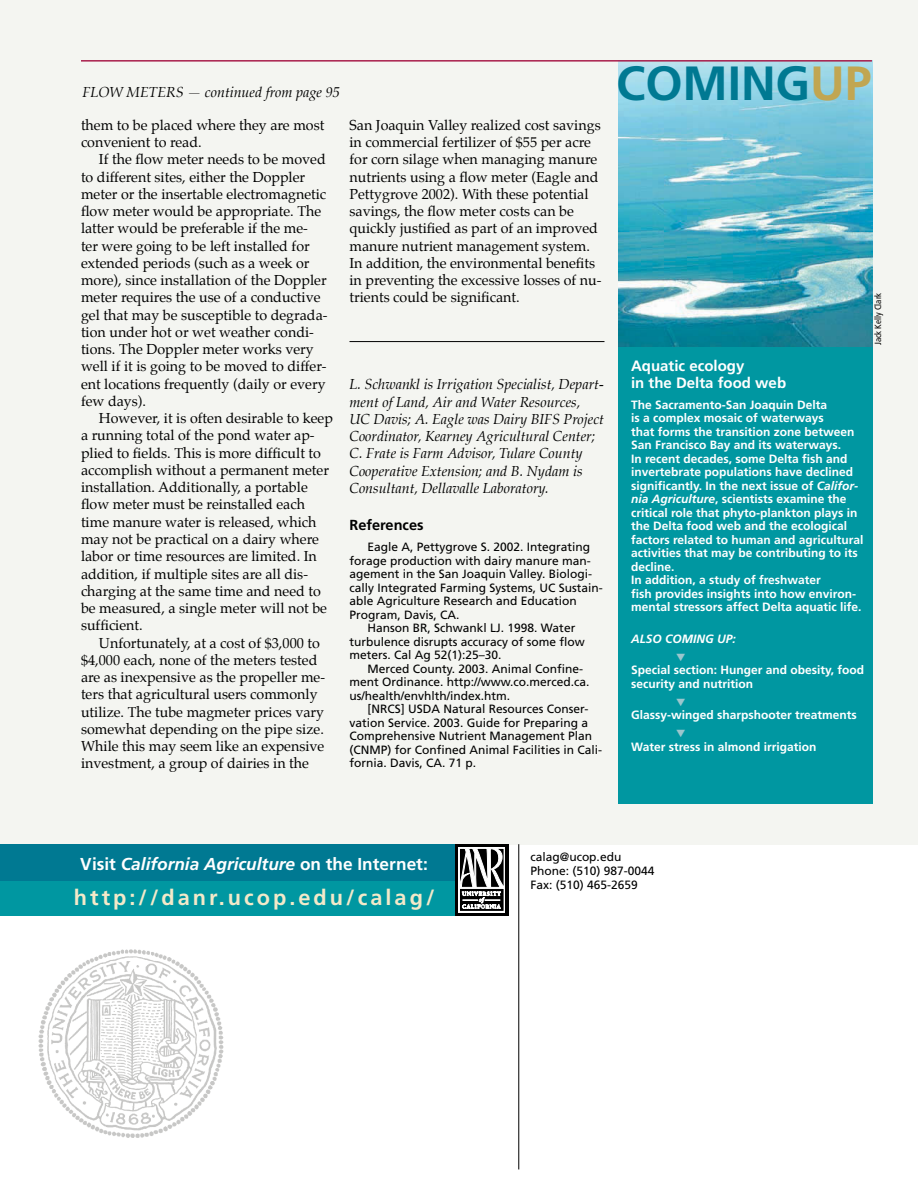
<style>
.page{position:relative;width:918px;height:1188px;background:#fff}
.page>*{position:absolute;margin:0;border:0;box-sizing:border-box;transform-origin:0 0}
.t1{font:700 48px "Frutiger";color:#007992}
.t2{font:700 21.75px "Frutiger";letter-spacing:.14em;color:#f3e9c9}
.t3{font:italic 700 17.25px "Frutiger";color:#fff}
.t4{font:700 15px/16.5px "Frutiger";color:#fff}
.t5{font:700 14.55px "Frutiger";color:#000}
.t6{font:14.25px/17.2px "Palatino";color:#000}
.t7{font:italic 14.25px/17.2px "Palatino";color:#000}
.t8{font:700 12px/13.5px "Frutiger";color:#fff}
.t9{font:12px/14.4px "Frutiger";color:#000}
.t10{font:italic 700 12px "Frutiger";color:#fff}
.t11{font:condensed 9px "Frutiger";color:#000}
.s1{color:#c1a652}
.s2{font-style:italic}
.s3{font-style:normal}
</style>
<div class="page">
<div style="left:0;top:0;width:918px;height:845px;background:#f4f5f1"></div>
<div style="left:618px;top:345px;width:255px;height:458px;background:#0097a1"></div>
<img style="left:618px;top:61px;width:255px;height:286px">
<hr style="left:350px;top:341px;width:254px;height:1px;background:#000">
<img style="left:36px;top:949px;width:190px;height:189px">
<div style="left:0;top:844px;width:457px;height:38px;background:#007992"></div>
<div style="left:0;top:881px;width:459px;height:34px;background:#0097a1"></div>
<hr style="left:518px;top:844px;width:1px;height:325px;background:#000">
<div style="left:455px;top:844px;width:53px;height:72px;background:#000"></div>
<div style="left:458px;top:847px;width:47px;height:65px;background:linear-gradient(to right,#000,#000)"></div>
<svg style="left:460px;top:848px;width:44px;height:61px"></svg>
<hr style="left:81px;top:60px;width:791px;height:2px;background:#a81d4b">
<p class="t7" style="left:83px;top:85px;width:259px">FLOW METERS — continued from page 95</p>
<p class="t6" style="left:81px;top:118px;width:245px">them to be placed where they are most convenient to read.</p>
<p class="t6" style="left:81px;top:152px;width:248px;text-indent:18px">If the flow meter needs to be moved to different sites, either the Doppler meter or the insertable electromagnetic flow meter would be appropriate. The latter would be preferable if the me&shy;ter were going to be left installed for extended periods (such as a week or more), since installation of the Doppler meter requires the use of a conductive gel that may be susceptible to degrada&shy;tion under hot or wet weather condi&shy;tions. The Doppler meter works very well if it is going to be moved to differ&shy;ent locations frequently (daily or every few days).</p>
<p class="t6" style="left:81px;top:411px;width:253px;text-indent:18px">However, it is often desirable to keep a running total of the pond water ap&shy;plied to fields. This is more difficult to accomplish without a permanent meter installation. Additionally, a portable flow meter must be reinstalled each time manure water is released, which may not be practical on a dairy where labor or time resources are limited. In addition, if multiple sites are all dis&shy;charging at the same time and need to be measured, a single meter will not be sufficient.</p>
<p class="t6" style="left:81px;top:635px;width:246px;text-indent:18px">Unfortunately, at a cost of $3,000 to $4,000 each, none of the meters tested are as inexpensive as the propeller me&shy;ters that agricultural users commonly utilize. The tube magmeter prices vary somewhat depending on the pipe size.<br>While this may seem like an expensive investment, a group of dairies in the</p>
<p class="t6" style="left:350px;top:118px;width:253px">San Joaquin Valley realized cost savings in commercial fertilizer of $55 per acre for corn silage when managing manure nutrients using a flow meter (Eagle and Pettygrove 2002). With these potential savings, the flow meter costs can be quickly justified as part of an improved manure nutrient management system.<br>In addition, the environmental benefits in preventing the excessive losses of nu&shy;trients could be significant.</p>
<p class="t7" style="left:350px;top:377px;width:256px">L. Schwankl is Irrigation Specialist, Depart&shy;ment of Land, Air and Water Resources, UC Davis; A. Eagle was Dairy BIFS Project Coordinator, Kearney Agricultural Center; C. Frate is Farm Advisor, Tulare County Cooperative Extension; and B. Nydam is Consultant, Dellavalle Laboratory.</p>
<p class="t5" style="left:350px;top:517px;width:76px">References</p>
<p class="t9" style="left:368px;top:540px;width:224px">Eagle A, Pettygrove S. 2002. Integrating</p>
<p class="t9" style="left:350px;top:553px;width:243px">forage production with dairy manure man-</p>
<p class="t9" style="left:350px;top:567px;width:244px">agement in the San Joaquin Valley. Biologi-</p>
<p class="t9" style="left:350px;top:580px;width:255px">cally Integrated Farming Systems, UC Sustain-</p>
<p class="t9" style="left:350px;top:594px;width:229px">able Agriculture Research and Education</p>
<p class="t9" style="left:350px;top:607px;width:112px">Program, Davis, CA.</p>
<p class="t9" style="left:368px;top:621px;width:209px">Hanson BR, Schwankl LJ. 1998. Water</p>
<p class="t9" style="left:350px;top:634px;width:237px">turbulence disrupts accuracy of some flow</p>
<p class="t9" style="left:350px;top:648px;width:154px">meters. Cal Ag 52(1):25–30.</p>
<p class="t9" style="left:368px;top:661px;width:217px">Merced County. 2003. Animal Confine-</p>
<p class="t9" style="left:350px;top:675px;width:242px">ment Ordinance. http://www.co.merced.ca.</p>
<p class="t9" style="left:350px;top:688px;width:162px">us/health/envhlth/index.htm.</p>
<p class="t9" style="left:368px;top:702px;width:223px">[NRCS] USDA Natural Resources Conser-</p>
<p class="t9" style="left:350px;top:715px;width:240px">vation Service. 2003. Guide for Preparing a</p>
<p class="t9" style="left:350px;top:729px;width:244px">Comprehensive Nutrient Management Plan</p>
<p class="t9" style="left:350px;top:742px;width:254px">(CNMP) for Confined Animal Facilities in Cali-</p>
<p class="t9" style="left:350px;top:756px;width:128px">fornia. Davis, CA. 71 p.</p>
<h1 class="t1" style="left:616px;top:55px;width:257px">COMING<span class="s1">UP</span></h1>
<p class="t4" style="left:631px;top:357px;width:157px">Aquatic ecology<br>in the Delta food web</p>
<p class="t8" style="left:631px;top:398px;width:234px">The Sacramento-San Joaquin Delta<br>is a complex mosaic of waterways<br>that forms the transition zone between San Francisco Bay and its waterways.<br>In recent decades, some Delta fish and invertebrate populations have declined significantly. In the next issue of <span class="s2">Califor&shy;nia Agriculture</span>, scientists examine the critical role that phyto-plankton plays in the Delta food web and the ecological factors related to human and agricultural activities that may be contributing to its decline.<br>In addition, a study of freshwater<br>fish provides insights into how environ&shy;mental stressors affect Delta aquatic life.</p>
<p class="t10" style="left:631px;top:631px;width:17px">Also</p>
<p class="t10" style="left:665px;top:631px;width:9px">comin</p>
<p class="t10" style="left:705px;top:631px;width:32px">g up:</p>
<p class="t8" style="left:631px;top:663px;width:234px">Special section: Hunger and obesity, food security and nutrition</p>
<p class="t8" style="left:631px;top:708px;width:227px">Glassy-winged sharpshooter treatments</p>
<p class="t8" style="left:631px;top:740px;width:187px">Water stress in almond irrigation</p>
<p class="t11" style="left:873px;top:345px;width:54px;rotate:-90deg">Jack Kelly Clark</p>
<p class="t3" style="left:80px;top:854px;width:349px"><span class="s3">Visit</span> California Agriculture <span class="s3">on the Internet:</span></p>
<h2 class="t2" style="left:74px;top:885px;width:362px">http://danr.ucop.edu/calag/</h2>
<p class="t9" style="left:530px;top:849px;width:126px">calag@ucop.edu<br>Phone: (510) 987-0044<br>Fax: (510) 465-2659</p>
</div>
